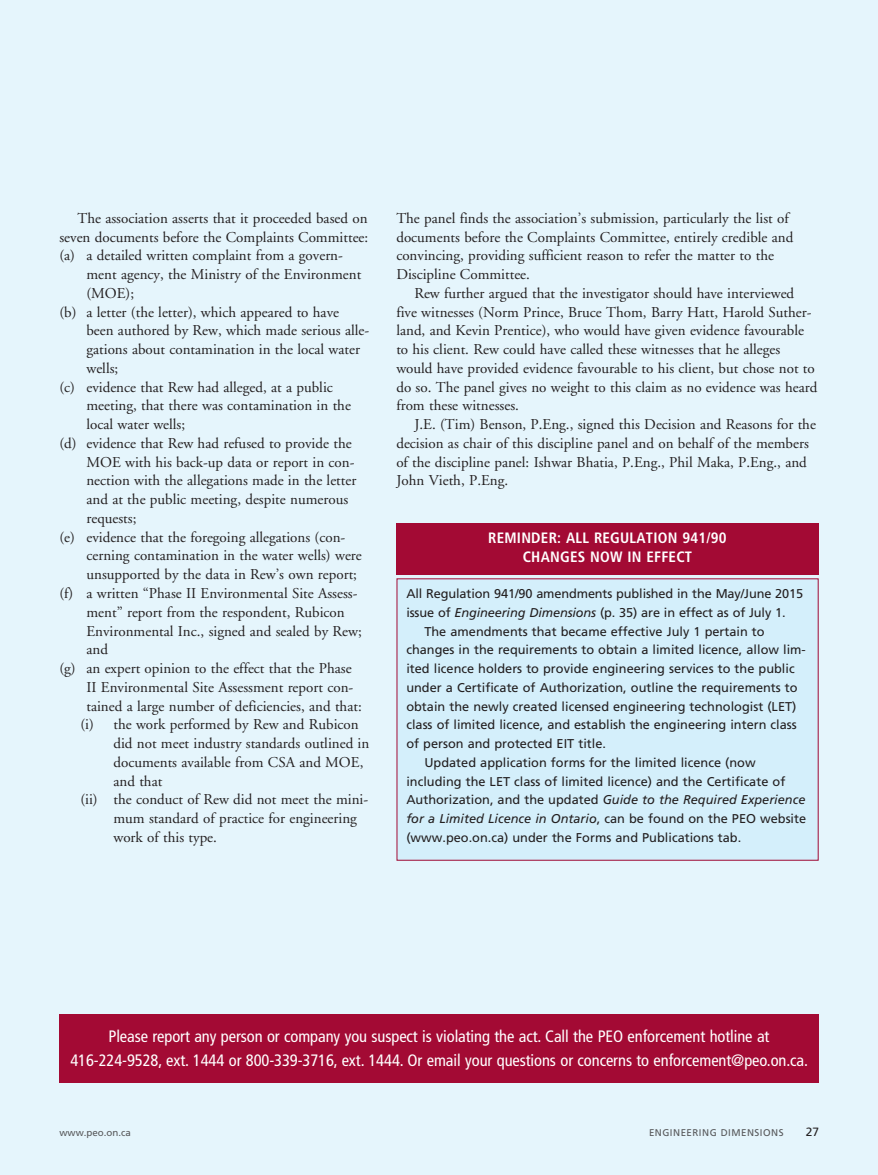
<style>
.page{position:relative;width:878px;height:1175px;background:#fff}
.page>*{position:absolute;margin:0;border:0;box-sizing:border-box;transform-origin:0 0}
.t1{font:condensed 16.5px/24px "Frutiger";letter-spacing:-.005em;color:#fff;text-align:center}
.t2{font:15px/18.8px "Adobe Garamond";color:#231f20}
.t3{font:700 condensed 15px/18.8px "Frutiger";letter-spacing:.015em;color:#fff;text-align:center}
.t4{font:12.75px "Frutiger";color:#231f20}
.t5{font:italic 12.75px "Frutiger";color:#231f20}
.t6{font:12px "Frutiger";color:#231f20}
.t7{font:9.75px "Frutiger";letter-spacing:.05em;color:#57585a}
.t8{font:9.75px "Frutiger";color:#57585a}
.s1{font-style:italic}
.s2{font-style:normal}
</style>
<div class="page">
<div style="left:0;top:0;width:878px;height:1174px;background:#e5f5fc"></div>
<div style="left:59px;top:1014px;width:759px;height:68px;background:#a30a34"></div>
<div style="left:397px;top:579px;width:421px;height:281px;background:#d4effb"></div>
<div style="left:396px;top:523px;width:422px;height:51px;background:#a30a34"></div>
<p class="t2" style="left:59px;top:209px;width:310px;text-align:justify;text-indent:18px">The association asserts that it proceeded based on seven documents before the Complaints Committee: (a) a detailed written complaint from a govern-</p>
<p class="t2" style="left:86px;top:265px;width:276px">ment agency, the Ministry of the Environment</p>
<p class="t2" style="left:86px;top:284px;width:49px">(MOE);</p>
<p class="t2" style="left:59px;top:303px;width:281px">(b) a letter (the letter), which appeared to have</p>
<p class="t2" style="left:86px;top:322px;width:284px">been authored by Rew, which made serious alle-</p>
<p class="t2" style="left:86px;top:340px;width:275px">gations about contamination in the local water</p>
<p class="t2" style="left:86px;top:359px;width:33px">wells;</p>
<p class="t2" style="left:59px;top:378px;width:275px">(c) evidence that Rew had alleged, at a public</p>
<p class="t2" style="left:86px;top:397px;width:266px">meeting, that there was contamination in the</p>
<p class="t2" style="left:86px;top:415px;width:100px">local water wells;</p>
<p class="t2" style="left:59px;top:434px;width:294px">(d) evidence that Rew had refused to provide the</p>
<p class="t2" style="left:86px;top:453px;width:269px">MOE with his back-up data or report in con-</p>
<p class="t2" style="left:86px;top:472px;width:271px">nection with the allegations made in the letter</p>
<p class="t2" style="left:86px;top:490px;width:263px">and at the public meeting, despite numerous</p>
<p class="t2" style="left:86px;top:509px;width:52px">requests;</p>
<p class="t2" style="left:59px;top:528px;width:287px">(e) evidence that the foregoing allegations (con-</p>
<p class="t2" style="left:86px;top:547px;width:277px">cerning contamination in the water wells) were</p>
<p class="t2" style="left:86px;top:565px;width:272px">unsupported by the data in Rew’s own report;</p>
<p class="t2" style="left:59px;top:584px;width:300px">(f) a written “Phase II Environmental Site Assess-</p>
<p class="t2" style="left:86px;top:603px;width:260px">ment” report from the respondent, Rubicon</p>
<p class="t2" style="left:86px;top:622px;width:277px">Environmental Inc., signed and sealed by Rew;</p>
<p class="t2" style="left:86px;top:640px;width:23px">and</p>
<p class="t2" style="left:59px;top:659px;width:294px">(g) an expert opinion to the effect that the Phase</p>
<p class="t2" style="left:86px;top:678px;width:268px">II Environmental Site Assessment report con-</p>
<p class="t2" style="left:86px;top:697px;width:277px">tained a large number of deficiencies, and that:</p>
<p class="t2" style="left:80px;top:715px;width:280px">(i) the work performed by Rew and Rubicon</p>
<p class="t2" style="left:113px;top:734px;width:257px">did not meet industry standards outlined in</p>
<p class="t2" style="left:113px;top:753px;width:251px">documents available from CSA and MOE,</p>
<p class="t2" style="left:113px;top:772px;width:50px">and that</p>
<p class="t2" style="left:80px;top:790px;width:289px">(ii) the conduct of Rew did not meet the mini-</p>
<p class="t2" style="left:113px;top:809px;width:245px">mum standard of practice for engineering</p>
<p class="t2" style="left:113px;top:828px;width:105px">work of this type.</p>
<p class="t2" style="left:396px;top:209px;width:398px">The panel finds the association’s submission, particularly the list of documents before the Complaints Committee, entirely credible and convincing, providing sufficient reason to refer the matter to the Discipline Committee.</p>
<p class="t2" style="left:396px;top:284px;width:422px;text-indent:18px">Rew further argued that the investigator should have interviewed five witnesses (Norm Prince, Bruce Thom, Barry Hatt, Harold Suther&shy;land, and Kevin Prentice), who would have given evidence favourable to his client. Rew could have called these witnesses that he alleges would have provided evidence favourable to his client, but chose not to do so. The panel gives no weight to this claim as no evidence was heard from these witnesses.</p>
<p class="t2" style="left:396px;top:415px;width:421px;text-indent:18px">J.E. (Tim) Benson, P.Eng., signed this Decision and Reasons for the decision as chair of this discipline panel and on behalf of the members of the discipline panel: Ishwar Bhatia, P.Eng., Phil Maka, P.Eng., and John Vieth, P.Eng.</p>
<p class="t3" style="left:488px;top:528px;width:240px">REMINDER: ALL REGULATION 941/90<br>CHANGES NOW IN EFFECT</p>
<p class="t4" style="left:406px;top:586px;width:398px">All Regulation 941/90 amendments published in the May/June 2015</p>
<p class="t4" style="left:406px;top:605px;width:381px">issue of <span class="s1">Engineering Dimensions</span> (p. 35) are in effect as of July 1.</p>
<p class="t4" style="left:424px;top:623px;width:342px">The amendments that became effective July 1 pertain to</p>
<p class="t4" style="left:406px;top:642px;width:401px">changes in the requirements to obtain a limited licence, allow lim-</p>
<p class="t4" style="left:406px;top:661px;width:390px">ited licence holders to provide engineering services to the public</p>
<p class="t4" style="left:406px;top:680px;width:393px">under a Certificate of Authorization, outline the requirements to</p>
<p class="t4" style="left:406px;top:698px;width:391px">obtain the newly created licensed engineering technologist (LET)</p>
<p class="t4" style="left:406px;top:717px;width:392px">class of limited licence, and establish the engineering intern class</p>
<p class="t4" style="left:406px;top:736px;width:201px">of person and protected EIT title.</p>
<p class="t4" style="left:424px;top:755px;width:333px">Updated application forms for the limited licence (now</p>
<p class="t4" style="left:406px;top:773px;width:380px">including the LET class of limited licence) and the Certificate of</p>
<p class="t5" style="left:406px;top:792px;width:400px"><span class="s2">Authorization, and the updated</span> Guide to the Required Experience</p>
<p class="t5" style="left:406px;top:811px;width:401px">for a Limited Licence in Ontario<span class="s2">, can be found on the PEO website</span></p>
<p class="t4" style="left:406px;top:830px;width:336px">(www.peo.on.ca) under the Forms and Publications tab.</p>
<p class="t1" style="left:70px;top:1024px;width:739px">Please report any person or company you suspect is violating the act. Call the PEO enforcement hotline at<br>416-224-9528, ext. 1444 or 800-339-3716, ext. 1444. Or email your questions or concerns to enforcement@peo.on.ca.</p>
<p class="t8" style="left:59px;top:1126px;width:73px">www.peo.on.ca</p>
<p class="t7" style="left:649px;top:1126px;width:136px">ENGINEERING DIMENSIONS</p>
<p class="t6" style="left:805px;top:1124px;width:15px">27</p>
</div>
